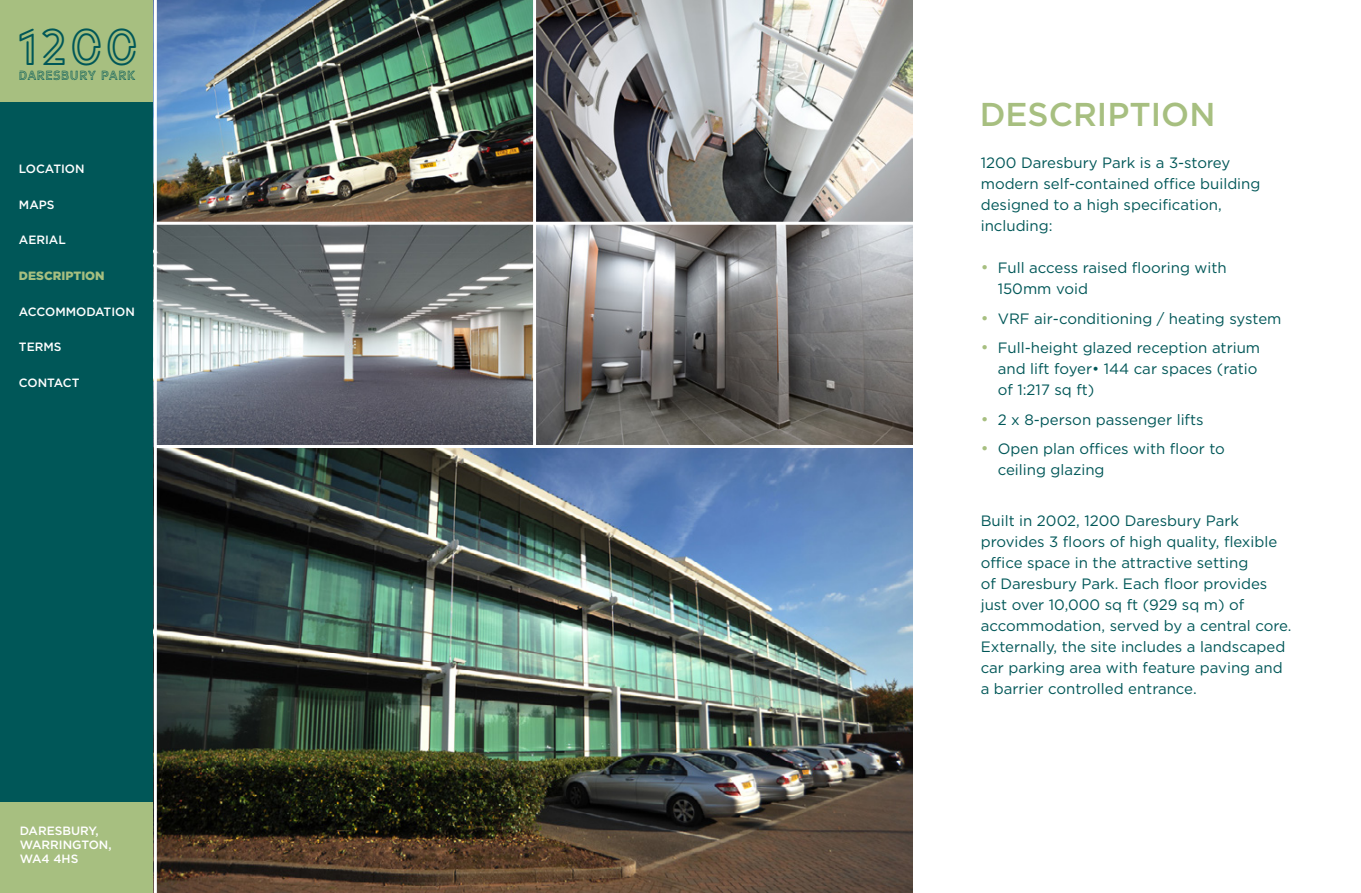
<style>
.page{position:relative;width:1361px;height:893px;background:#fff}
.page>*{position:absolute;margin:0;border:0;box-sizing:border-box;transform-origin:0 0}
.t1{font:48.15px "LIBRARY3 A Msoft";color:#005758}
.t2{font:500 33px "Gotham";color:#a7bf80}
.t3{font:15px/21px "Gotham";color:#005758}
.t4{font:12.3px "LIBRARY3 A Msoft";color:#005758}
.t5{font:500 12px/14.4px "Gotham";color:#fff}
.t6{font:900 12px "Gotham";color:#a7bf80}
.s1{font-size:16.5px;color:#a7bf80}
</style>
<div class="page">
<div style="left:0;top:0;width:154px;height:114px;background:#a7bf80"></div>
<div style="left:0;top:800px;width:154px;height:93px;background:#a7bf80"></div>
<div style="left:0;top:102px;width:154px;height:699px;background:#005758"></div>
<img style="left:157px;top:0;width:755px;height:893px">
<hr style="left:533px;top:0;width:3px;height:446px;background:#fff">
<hr style="left:155px;top:445px;width:766px;height:3px;background:#fff">
<hr style="left:155px;top:222px;width:766px;height:3px;background:#fff">
<h1 class="t1" style="left:16px;top:17px;width:126px">1200</h1>
<p class="t4" style="left:19px;top:67px;width:119px">DARESBURY PARK</p>
<p class="t5" style="left:19px;top:161px;width:67px">LOCATION</p>
<p class="t5" style="left:19px;top:197px;width:37px">MAPS</p>
<p class="t5" style="left:19px;top:233px;width:48px">AERIAL</p>
<p class="t6" style="left:19px;top:267px;width:87px">DESCRIPTION</p>
<p class="t5" style="left:19px;top:304px;width:117px">ACCOMMODATION</p>
<p class="t5" style="left:19px;top:340px;width:44px">TERMS</p>
<p class="t5" style="left:19px;top:375px;width:62px">CONTACT</p>
<p class="t5" style="left:20px;top:823px;width:93px">DARESBURY,<br>WARRINGTON,<br>WA4 4HS</p>
<h2 class="t2" style="left:979px;top:93px;width:237px">DESCRIPTION</h2>
<p class="t3" style="left:980px;top:152px;width:281px">1200 Daresbury Park is a 3-storey modern self-contained office building designed to a high specification, including:</p>
<p class="t3" style="left:997px;top:257px;width:230px;text-indent:-17px"><span class="s1">•</span> Full access raised flooring with<br>150mm void</p>
<p class="t3" style="left:980px;top:307px;width:302px"><span class="s1">•</span> VRF air-conditioning / heating system</p>
<p class="t3" style="left:997px;top:337px;width:264px;text-indent:-17px"><span class="s1">•</span> Full-height glazed reception atrium and lift foyer• 144 car spaces (ratio of 1:217 sq ft)</p>
<p class="t3" style="left:980px;top:408px;width:224px"><span class="s1">•</span> 2 x 8-person passenger lifts</p>
<p class="t3" style="left:997px;top:438px;width:229px;text-indent:-17px"><span class="s1">•</span> Open plan offices with floor to ceiling glazing</p>
<p class="t3" style="left:980px;top:509px;width:312px">Built in 2002, 1200 Daresbury Park provides 3 floors of high quality, flexible office space in the attractive setting<br>of Daresbury Park. Each floor provides just over 10,000 sq ft (929 sq m) of accommodation, served by a central core.<br>Externally, the site includes a landscaped car parking area with feature paving and a barrier controlled entrance.</p>
</div>
